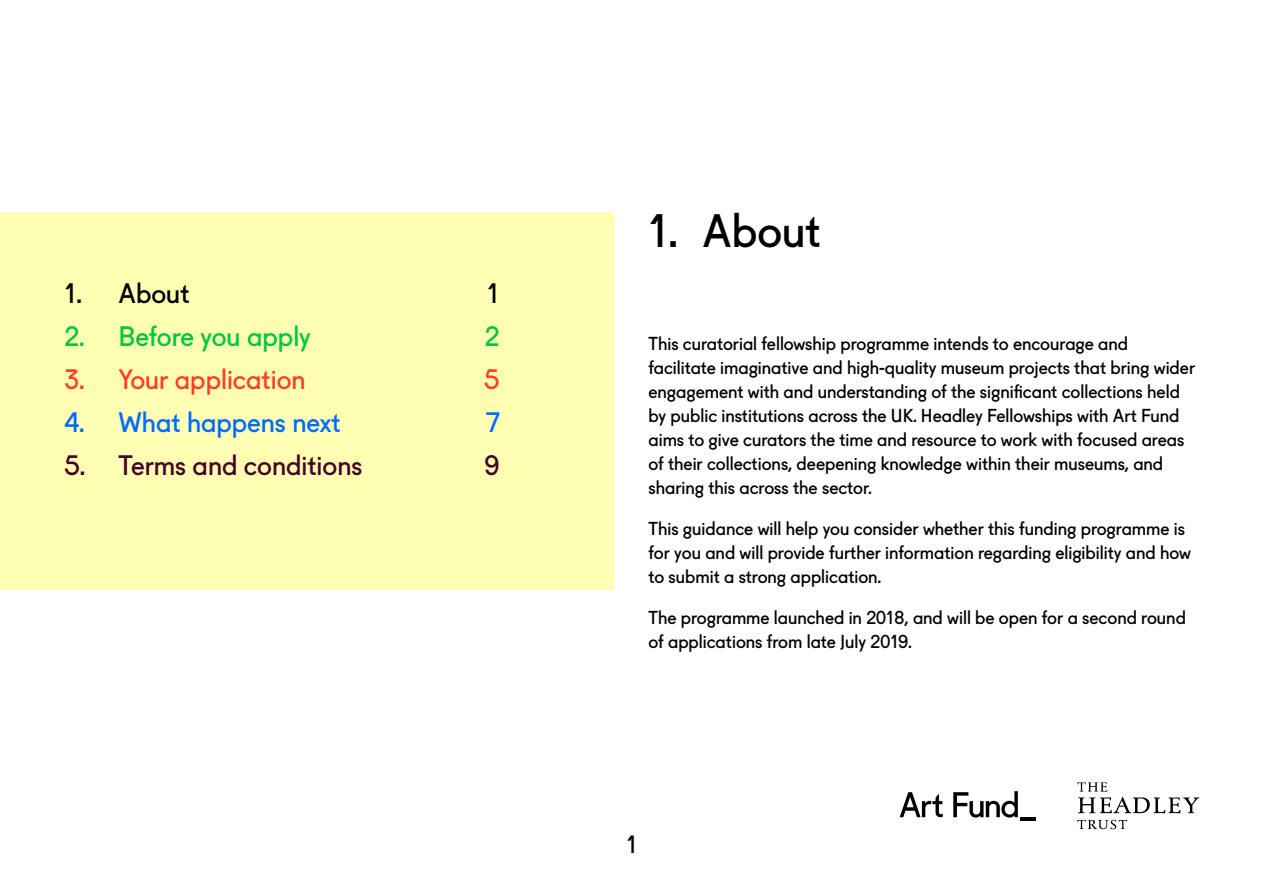
<style>
.page{position:relative;width:1263px;height:893px;background:#fff}
.page>*{position:absolute;margin:0;border:0;box-sizing:border-box;transform-origin:0 0}
.t1{font:45px "Fugue Art Fund";color:#000}
.t2{font:27px "Fugue Art Fund";color:#460028}
.t3{font:27px "Fugue Art Fund";color:#ff3f2a}
.t4{font:27px "Fugue Art Fund";color:#006bff}
.t5{font:27px "Fugue Art Fund";color:#00c740}
.t6{font:27px "Fugue Art Fund";color:#000}
.t7{font:24px "Fugue Art Fund";color:#000}
.t8{font:18px/24px "Fugue Art Fund";color:#000}
</style>
<div class="page">
<svg style="left:900px;top:792px;width:43px;height:25px"></svg>
<svg style="left:953px;top:791px;width:65px;height:27px"></svg>
<hr style="left:1019px;top:817px;width:16px;height:3px;background:#000">
<svg style="left:1077px;top:820px;width:50px;height:9px"></svg>
<svg style="left:1077px;top:782px;width:122px;height:31px"></svg>
<div style="left:0;top:213px;width:613px;height:377px;background:#ffffb3"></div>
<h2 class="t6" style="left:64px;top:272px;width:127px">1. About</h2>
<h2 class="t6" style="left:487px;top:272px;width:14px">1</h2>
<h2 class="t5" style="left:64px;top:315px;width:248px">2. Before you apply</h2>
<h2 class="t5" style="left:485px;top:315px;width:16px">2</h2>
<h2 class="t3" style="left:64px;top:358px;width:243px">3. Your application</h2>
<h2 class="t3" style="left:484px;top:358px;width:17px">5</h2>
<h2 class="t4" style="left:64px;top:401px;width:278px">4. What happens next</h2>
<h2 class="t4" style="left:486px;top:401px;width:15px">7</h2>
<h2 class="t2" style="left:64px;top:444px;width:299px">5. Terms and conditions</h2>
<h2 class="t2" style="left:485px;top:444px;width:16px">9</h2>
<h1 class="t1" style="left:648px;top:195px;width:174px">1. About</h1>
<p class="t8" style="left:648px;top:329px;width:548px">This curatorial fellowship programme intends to encourage and facilitate imaginative and high-quality museum projects that bring wider engagement with and understanding of the significant collections held by public institutions across the UK. Headley Fellowships with Art Fund aims to give curators the time and resource to work with focused areas of their collections, deepening knowledge within their museums, and sharing this across the sector.</p>
<p class="t8" style="left:648px;top:514px;width:544px">This guidance will help you consider whether this funding programme is for you and will provide further information regarding eligibility and how to submit a strong application.</p>
<p class="t8" style="left:648px;top:603px;width:539px">The programme launched in 2018, and will be open for a second round of applications from late July 2019.</p>
<h3 class="t7" style="left:626px;top:825px;width:13px">1</h3>
</div>
